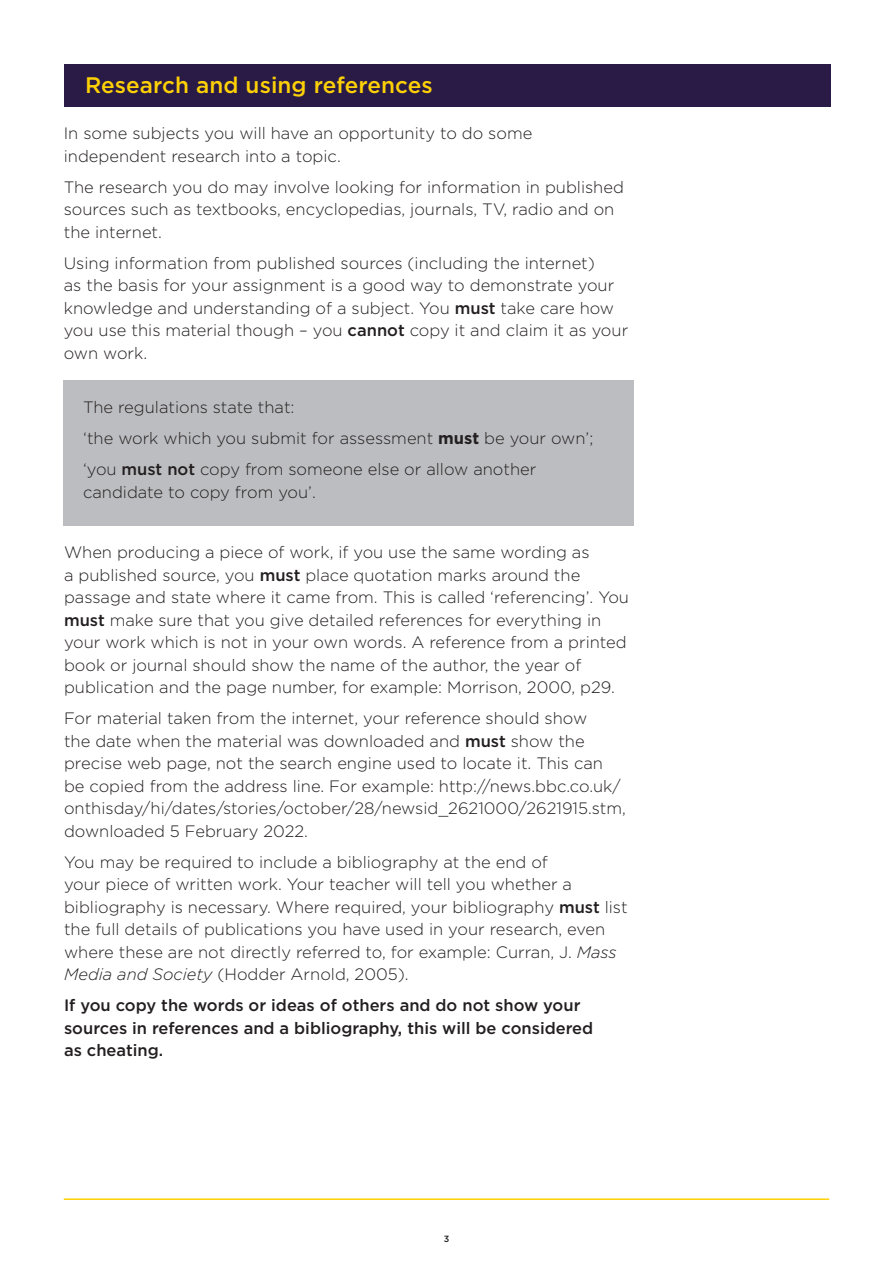
<style>
.page{position:relative;width:893px;height:1263px;background:#fff}
.page>*{position:absolute;margin:0;border:0;box-sizing:border-box;transform-origin:0 0}
.Heading_1_Bold{font:500 22.5px "Gotham";letter-spacing:.005em;color:#fed105}
.Sub_head_bold{font:300 16.5px/22.5px "Gotham";color:#231f20}
.Sub_head_bold-2{font:500 16.5px/22.5px "Gotham";color:#231f20}
.Body_Copy{font:500 9px "Gotham";color:#231f20}
.s1{font-weight:500}
.s2{font-weight:700}
.s3{font-style:italic}
</style>
<div class="page">
<hr style="left:64px;top:1198px;width:765px;height:2px;background:#fed105">
<div style="left:63px;top:380px;width:571px;height:145px;background:#bcbdc0"></div>
<div style="left:64px;top:64px;width:767px;height:42px;background:#2a1b46"></div>
<p class="Heading_1_Bold" style="left:85px;top:72px;width:349px">Research and using references</p>
<p class="Sub_head_bold" style="left:64px;top:122px;width:470px">In some subjects you will have an opportunity to do some independent research into a topic.</p>
<p class="Sub_head_bold" style="left:64px;top:175px;width:562px">The research you do may involve looking for information in published sources such as textbooks, encyclopedias, journals, TV, radio and on the internet.</p>
<p class="Sub_head_bold" style="left:64px;top:251px;width:566px">Using information from published sources (including the internet)<br>as the basis for your assignment is a good way to demonstrate your knowledge and understanding of a subject. You <span class="s1">must</span> take care how you use this material though – you <span class="s1">cannot</span> copy it and claim it as your own work.</p>
<p class="Sub_head_bold" style="left:83px;top:396px;width:213px">The regulations state that:</p>
<p class="Sub_head_bold" style="left:83px;top:427px;width:512px">‘the work which you submit for assessment <span class="s2">must</span> be your own’;</p>
<p class="Sub_head_bold" style="left:83px;top:458px;width:455px">‘you <span class="s1">must not</span> copy from someone else or allow another candidate to copy from you’.</p>
<p class="Sub_head_bold" style="left:64px;top:541px;width:566px">When producing a piece of work, if you use the same wording as<br>a published source, you <span class="s1">must</span> place quotation marks around the passage and state where it came from. This is called ‘referencing’. You <span class="s1">must</span> make sure that you give detailed references for everything in your work which is not in your own words. A reference from a printed book or journal should show the name of the author, the year of publication and the page number, for example: Morrison, 2000, p29.</p>
<p class="Sub_head_bold" style="left:64px;top:707px;width:563px">For material taken from the internet, your reference should show<br>the date when the material was downloaded and <span class="s1">must</span> show the precise web page, not the search engine used to locate it. This can be copied from the address line. For example: http://news.bbc.co.uk/ onthisday/hi/dates/stories/october/28/newsid_2621000/2621915.stm, downloaded 5 February 2022.</p>
<p class="Sub_head_bold" style="left:64px;top:850px;width:565px">You may be required to include a bibliography at the end of<br>your piece of written work. Your teacher will tell you whether a bibliography is necessary. Where required, your bibliography <span class="s1">must</span> list the full details of publications you have used in your research, even where these are not directly referred to, for example: Curran, J. <span class="s3">Mass Media and Society</span> (Hodder Arnold, 2005).</p>
<p class="Sub_head_bold-2" style="left:64px;top:993px;width:531px">If you copy the words or ideas of others and do not show your sources in references and a bibliography, this will be considered as cheating.</p>
<p class="Body_Copy" style="left:444px;top:1233px;width:7px">3</p>
</div>
